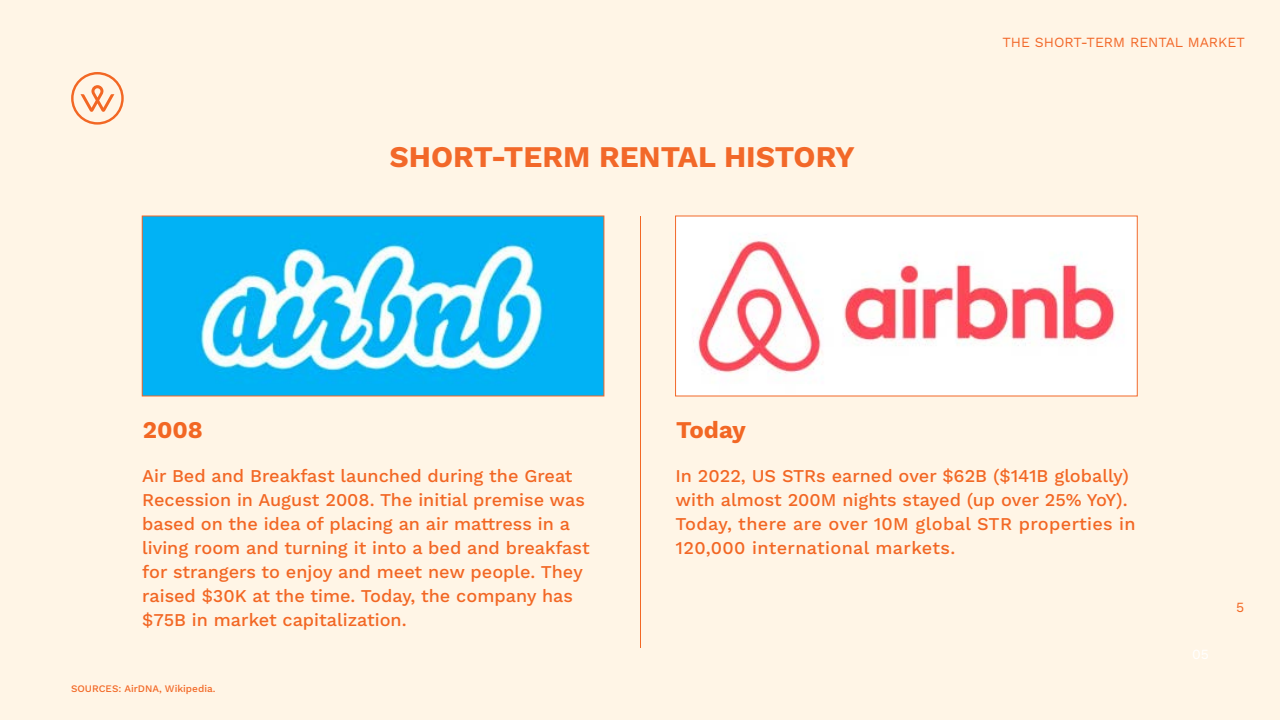
<style>
.page{position:relative;width:1280px;height:720px;background:#fff5e6}
.page>*{position:absolute;margin:0;border:0;box-sizing:border-box;transform-origin:0 0}
.t1{font:700 30px "Work Sans";color:#f26829}
.t2{font:700 24px "Work Sans";color:#f26724}
.t3{font:500 18px/24px "Work Sans";color:#f26724}
.t4{font:14px "Work Sans";color:#f26829}
.t5{font:14px "Work Sans";color:#fff}
.t6{font:14px "Work Sans";color:#f26724}
.t7{font:500 10px "Work Sans";color:#f26724}
</style>
<div class="page">
<img style="left:144px;top:218px;width:458px;height:176px">
<img style="left:677px;top:218px;width:459px;height:176px">
<hr style="left:640px;top:216px;width:1px;height:432px;background:#f26724">
<svg style="left:71px;top:72px;width:53px;height:53px"></svg>
<h1 class="t1" style="left:390px;top:139px;width:467px">SHORT-TERM RENTAL HISTORY</h1>
<p class="t4" style="left:1002px;top:34px;width:244px">THE SHORT-TERM RENTAL MARKET</p>
<h2 class="t2" style="left:143px;top:416px;width:62px">2008</h2>
<h2 class="t2" style="left:676px;top:416px;width:71px">Today</h2>
<p class="t3" style="left:142px;top:464px;width:449px">Air Bed and Breakfast launched during the Great Recession in August 2008. The initial premise was based on the idea of placing an air mattress in a living room and turning it into a bed and breakfast for strangers to enjoy and meet new people. They raised $30K at the time. Today, the company has $75B in market capitalization.</p>
<p class="t3" style="left:676px;top:464px;width:462px">In 2022, US STRs earned over $62B ($141B globally) with almost 200M nights stayed (up over 25% YoY).<br>Today, there are over 10M global STR properties in 120,000 international markets.</p>
<p class="t7" style="left:71px;top:682px;width:146px">SOURCES: AirDNA, Wikipedia.</p>
<p class="t5" style="left:1192px;top:646px;width:18px">05</p>
<p class="t6" style="left:1236px;top:599px;width:10px">5</p>
</div>
